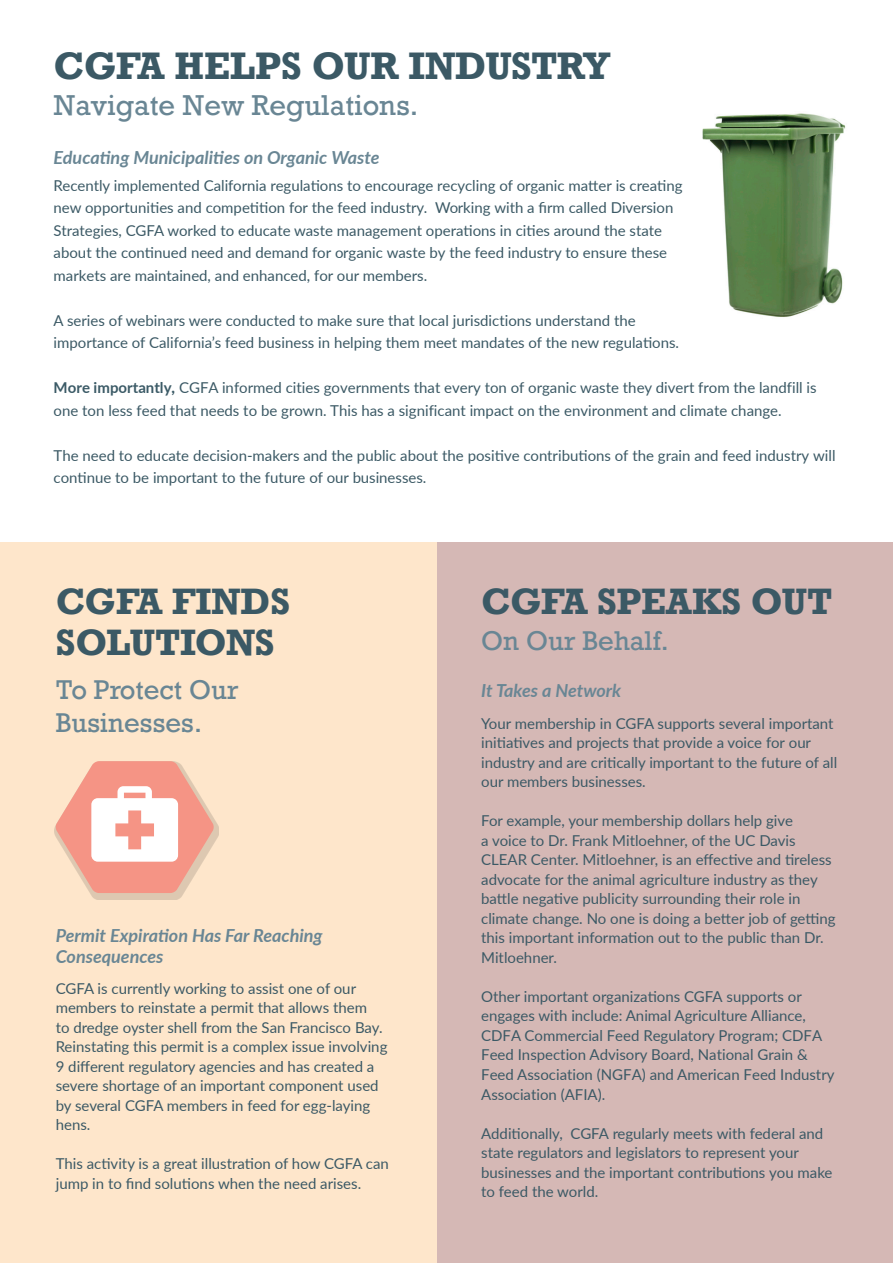
<style>
.page{position:relative;width:893px;height:1263px;background:#fff}
.page>*{position:absolute;margin:0;border:0;box-sizing:border-box;transform-origin:0 0}
.t1{font:700 36px "Rockwell";letter-spacing:-.01em;color:#3b5965}
.Headline_1{font:700 34.5px "Rockwell";letter-spacing:-.01em;color:#3b5965}
.t2{font:27px "Rockwell";color:#698694}
.Headline_2{font:25.5px "Rockwell";color:#698694}
.t3{font:italic 700 18px "Lato";color:#698694}
.t4{font:15px/19.5px "Lato";color:#3b5965}
.s1{color:#3b5a66}
.s2{font-weight:700;color:#3b5a66}
.s3{font-weight:800;color:#3b5a66}
</style>
<div class="page">
<div style="left:0;top:542px;width:438px;height:721px;background:#fee6cb"></div>
<img style="left:702px;top:113px;width:144px;height:204px">
<div style="left:438px;top:542px;width:455px;height:721px;background:#d5b8b5"></div>
<div style="left:54px;top:761px;width:165px;height:139px;background:#231f20;opacity:.15"></div>
<svg style="left:55px;top:761px;width:159px;height:132px"></svg>
<p class="t1" style="left:54px;top:42px;width:558px">CGFA HELPS OUR INDUSTRY</p>
<p class="t2" style="left:54px;top:88px;width:366px">Navigate New Regulations.</p>
<p class="t3" style="left:54px;top:144px;width:328px">Educating Municipalities on Organic Waste</p>
<p class="t4" style="left:54px;top:173px;width:630px;line-height:22.5px">Recently implemented California regulations to encourage recycling of organic matter is creating new opportunities and competition for the feed industry. Working with a firm called Diversion Strategies, CGFA worked to educate waste management operations in cities around the state about the continued need and demand for organic waste by the feed industry to ensure these markets are maintained, and enhanced, for our members.</p>
<p class="t4" style="left:54px;top:308px;width:627px;line-height:22.5px">A series of webinars were cond<span class="s1">ucted t</span>o make sure that local jurisdictions understand the importance of California’s feed business in helping them meet mandates of the new regulations.</p>
<p class="t4" style="left:54px;top:376px;width:765px;line-height:22.5px"><span class="s2">More importantly</span><span class="s3">,</span> CGFA informed cities governments that every ton of organic waste they divert from the landfill is one ton less feed that needs to be grown. This has a significant impact on the environment and climate change.</p>
<p class="t4" style="left:54px;top:443px;width:783px;line-height:22.5px">The need to educate decision-makers and the public about the positive contributions of the grain and feed industry will continue to be important to the future of our businesses.</p>
<p class="Headline_1" style="left:56px;top:579px;width:236px">CGFA FINDS</p>
<p class="Headline_1" style="left:56px;top:620px;width:221px">SOLUTIONS</p>
<p class="Headline_2" style="left:56px;top:674px;width:184px">To Protect Our</p>
<p class="Headline_2" style="left:56px;top:707px;width:148px">Businesses.</p>
<p class="t3" style="left:56px;top:922px;width:268px">Permit Expiration Has Far Reaching</p>
<p class="t3" style="left:56px;top:943px;width:109px">Consequences</p>
<p class="t4" style="left:56px;top:978px;width:333px">CGFA is currently working to assist one of our members to reinstate a permit that allows them<br>to dredge oyster shell from the San Francisco Bay.<br>Reinstating this permit is a complex issue involving 9 different regulatory agencies and has created a severe shortage of an important component used by several CGFA members in feed for egg-laying hens.</p>
<p class="t4" style="left:56px;top:1153px;width:335px">This activity is a great illustration of how CGFA can jump in to find solutions when the need arises.</p>
<p class="Headline_1" style="left:481px;top:579px;width:353px">CGFA SPEAKS OUT</p>
<p class="Headline_2" style="left:481px;top:625px;width:189px">On Our Behalf.</p>
<p class="t3" style="left:481px;top:677px;width:142px">It Takes a Network</p>
<p class="t4" style="left:481px;top:713px;width:357px">Your membership in CGFA supports several important initiatives and projects that provide a voice for our industry and are critically important to the future of all our members businesses.</p>
<p class="t4" style="left:481px;top:811px;width:356px">For example, your membership dollars help give<br>a voice to Dr. Frank Mitloehner, of the UC Davis CLEAR Center. Mitloehner, is an effective and tireless advocate for the animal agriculture industry as they battle negative publicity surrounding their role in climate change. No one is doing a better job of getting this important information out to the public than Dr.<br>Mitloehner.</p>
<p class="t4" style="left:481px;top:986px;width:355px">Other important organizations CGFA supports or engages with include: Animal Agriculture Alliance, CDFA Commercial Feed Regulatory Program; CDFA Feed Inspection Advisory Board, National Grain &amp; Feed Association (NGFA) and American Feed Industry Association (AFIA).</p>
<p class="t4" style="left:481px;top:1123px;width:353px">Additionally, CGFA regularly meets with federal and state regulators and legislators to represent your businesses and the important contributions you make to feed the world.</p>
</div>
